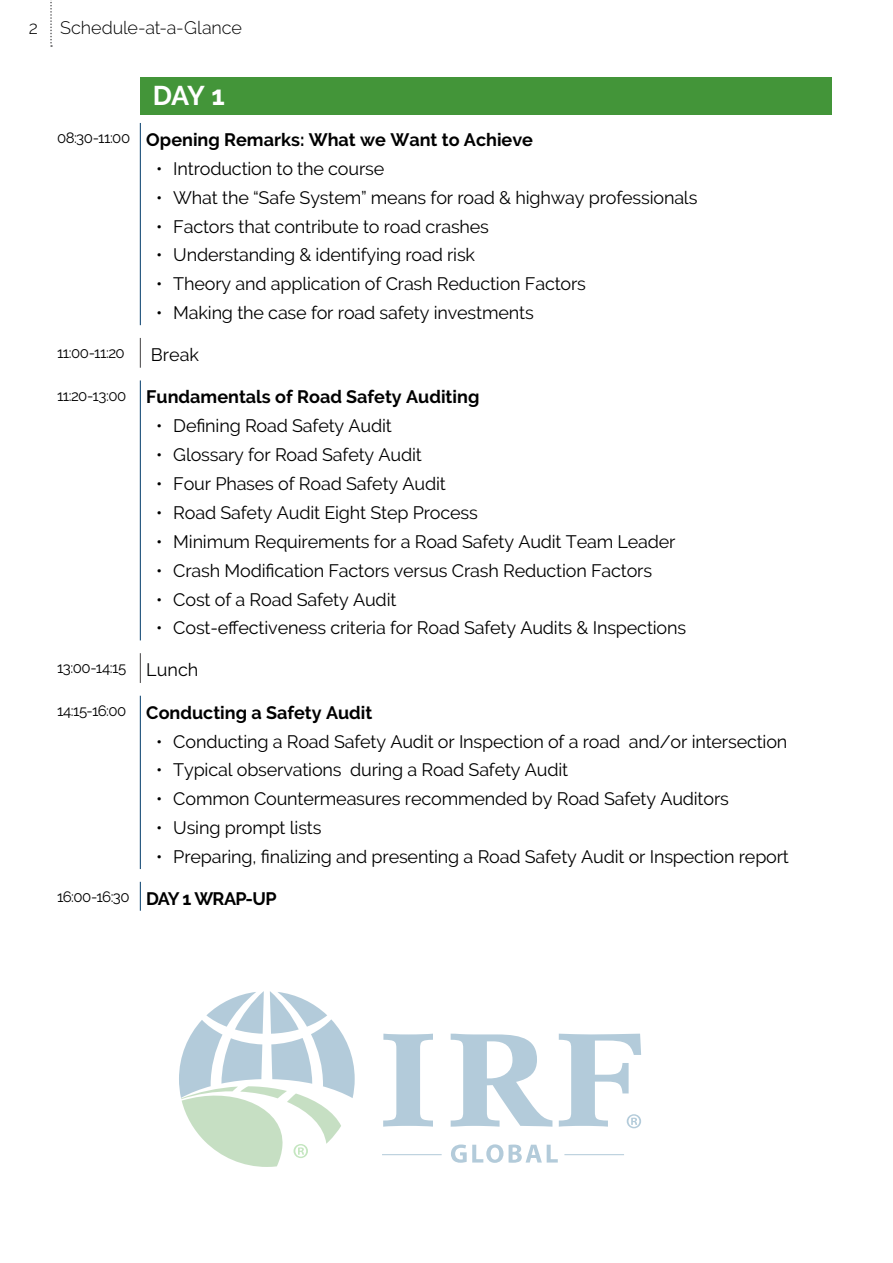
<style>
.page{position:relative;width:893px;height:1263px;background:#fff}
.page>*{position:absolute;margin:0;border:0;box-sizing:border-box;transform-origin:0 0}
.t1{font:700 27px "Raleway";color:#fff}
.t2{font:18px "Raleway";letter-spacing:-.01em;color:#000}
.t3{font:700 18px "Raleway";color:#000}
.t4{font:300 18px "Raleway";letter-spacing:-.005em;color:#000}
.t5{font:15px "Raleway";letter-spacing:-.035em;color:#000}
.s1{font-size:18px}
.s2{font-weight:700;font-size:18px}
</style>
<div class="page">
<svg style="left:50px;top:0;width:2px;height:47px"></svg>
<div style="left:140px;top:77px;width:692px;height:37px;background:#439539"></div>
<hr style="left:140px;top:338px;width:1px;height:30px;background:#414042">
<hr style="left:140px;top:653px;width:1px;height:30px;background:#414042">
<hr style="left:140px;top:123px;width:1px;height:202px;background:#003a69">
<hr style="left:140px;top:380px;width:1px;height:260px;background:#003a69">
<hr style="left:140px;top:696px;width:1px;height:173px;background:#003a69">
<svg style="left:140px;top:882px;width:1px;height:29px"></svg>
<svg style="left:383px;top:1034px;width:50px;height:93px"></svg>
<svg style="left:451px;top:1034px;width:101px;height:93px"></svg>
<svg style="left:179px;top:991px;width:176px;height:176px"></svg>
<svg style="left:559px;top:1034px;width:82px;height:94px"></svg>
<svg style="left:451px;top:1144px;width:52px;height:19px"></svg>
<svg style="left:509px;top:1144px;width:49px;height:19px"></svg>
<hr style="left:382px;top:1154px;width:60px;height:1px;background:#035383">
<hr style="left:564px;top:1154px;width:60px;height:1px;background:#035383">
<p class="t4" style="left:29px;top:17px;width:11px">2</p>
<p class="t4" style="left:60px;top:18px;width:183px">Schedule-at-a-Glance</p>
<h1 class="t1" style="left:153px;top:80px;width:74px">DAY 1</h1>
<p class="t3" style="left:57px;top:129px;width:478px"><sup>08:30-11:00</sup> Opening Remarks: What we Want to Achieve</p>
<p class="t2" style="left:156px;top:158px;width:229px">• Introduction to the course</p>
<p class="t2" style="left:156px;top:187px;width:543px">• What the “Safe System” means for road &amp; highway professionals</p>
<p class="t2" style="left:156px;top:216px;width:334px">• Factors that contribute to road crashes</p>
<p class="t2" style="left:156px;top:245px;width:320px">• Understanding &amp; identifying road risk</p>
<p class="t2" style="left:156px;top:273px;width:431px">• Theory and application of Crash Reduction Factors</p>
<p class="t2" style="left:156px;top:302px;width:379px">• Making the case for road safety investments</p>
<p class="t5" style="left:57px;top:344px;width:69px">11:00-11:20</p>
<p class="t2" style="left:151px;top:344px;width:50px">Break</p>
<p class="t3" style="left:57px;top:387px;width:424px"><sup>11:20-13:00</sup> Fundamentals of Road Safety Auditing</p>
<p class="t2" style="left:156px;top:415px;width:237px">• Defining Road Safety Audit</p>
<p class="t2" style="left:156px;top:444px;width:267px">• Glossary for Road Safety Audit</p>
<p class="t2" style="left:156px;top:473px;width:291px">• Four Phases of Road Safety Audit</p>
<p class="t2" style="left:156px;top:502px;width:323px">• Road Safety Audit Eight Step Process</p>
<p class="t2" style="left:156px;top:531px;width:521px">• Minimum Requirements for a Road Safety Audit Team Leader</p>
<p class="t2" style="left:156px;top:560px;width:497px">• Crash Modification Factors versus Crash Reduction Factors</p>
<p class="t2" style="left:156px;top:589px;width:242px">• Cost of a Road Safety Audit</p>
<p class="t2" style="left:156px;top:618px;width:531px">• Cost-effectiveness criteria for Road Safety Audits &amp; Inspections</p>
<p class="t5" style="left:57px;top:659px;width:143px">13:00-14:15 <span class="s1">Lunch</span></p>
<p class="t3" style="left:57px;top:702px;width:317px"><sup>14:15-16:00</sup> Conducting a Safety Audit</p>
<p class="t2" style="left:156px;top:731px;width:633px">• Conducting a Road Safety Audit or Inspection of a road and/or intersection</p>
<p class="t2" style="left:156px;top:760px;width:413px">• Typical observations during a Road Safety Audit</p>
<p class="t2" style="left:156px;top:788px;width:574px">• Common Countermeasures recommended by Road Safety Auditors</p>
<p class="t2" style="left:156px;top:817px;width:167px">• Using prompt lists</p>
<p class="t2" style="left:156px;top:846px;width:634px">• Preparing, finalizing and presenting a Road Safety Audit or Inspection report</p>
<p class="t5" style="left:57px;top:888px;width:221px">16:00-16:30 <span class="s2">DAY 1 WRAP-UP</span></p>
</div>
